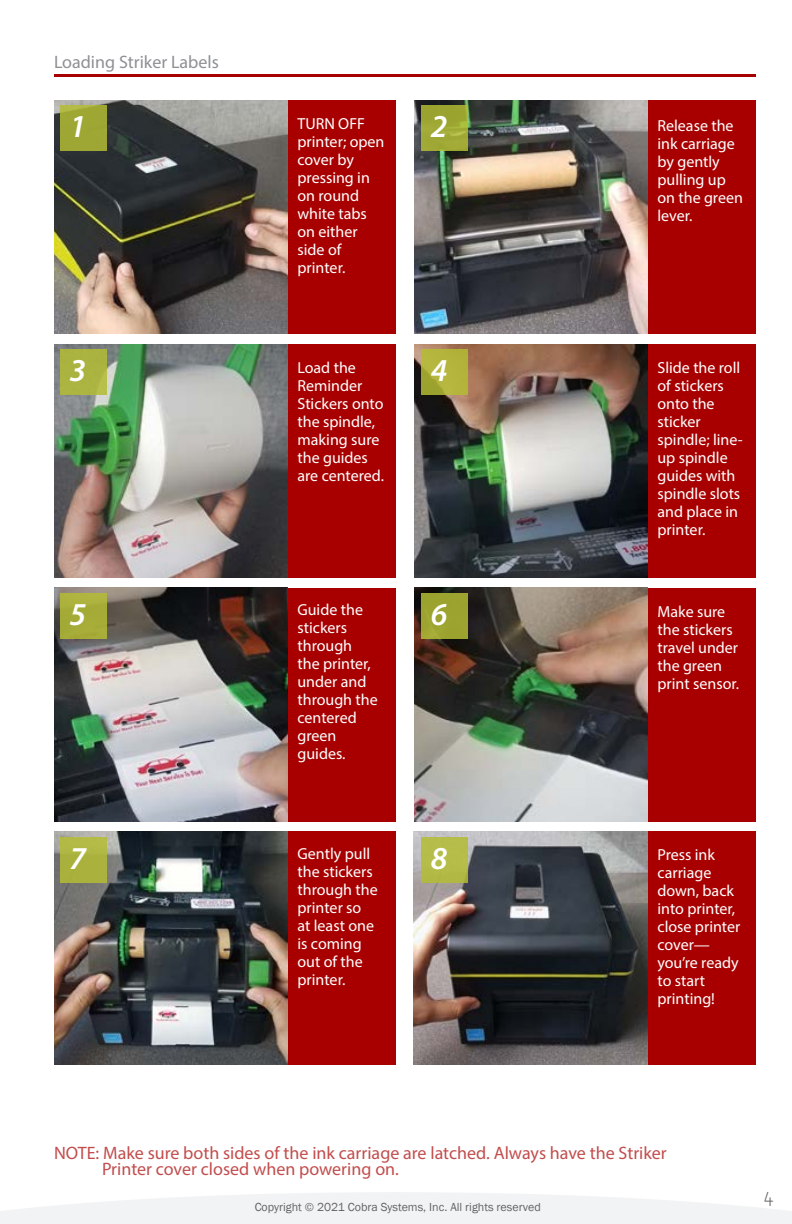
<style>
.page{position:relative;width:792px;height:1224px;background:#fff}
.page>*{position:absolute;margin:0;border:0;box-sizing:border-box;transform-origin:0 0}
.t1{font:italic 600 32px "Myriad Pro";color:#fff}
.t2{font:20px "Capsuula";color:#636366;scale:1.2 1}
.t3{font:18px/16px "Myriad Pro";color:#c24d4d}
.t4{font:18px "Myriad Pro";color:#8e9093}
.t5{font:16px/18px "Myriad Pro";color:#fff}
.t6{font:12px "Franklin Gothic";color:#636366}
</style>
<div class="page">
<div style="left:244px;top:100px;width:152px;height:234px;background:#a80000"></div>
<div style="left:604px;top:100px;width:152px;height:234px;background:#a80000"></div>
<div style="left:604px;top:344px;width:152px;height:234px;background:#a80000"></div>
<div style="left:604px;top:588px;width:152px;height:233px;background:#a80000"></div>
<div style="left:604px;top:831px;width:152px;height:234px;background:#a80000"></div>
<div style="left:244px;top:344px;width:152px;height:234px;background:#a80000"></div>
<div style="left:244px;top:588px;width:152px;height:233px;background:#a80000"></div>
<div style="left:244px;top:831px;width:152px;height:234px;background:#a80000"></div>
<img style="left:54px;top:100px;width:234px;height:234px">
<img style="left:414px;top:588px;width:234px;height:233px">
<img style="left:414px;top:100px;width:234px;height:234px">
<img style="left:54px;top:344px;width:234px;height:234px">
<img style="left:414px;top:344px;width:234px;height:234px">
<img style="left:54px;top:588px;width:234px;height:233px">
<img style="left:54px;top:831px;width:234px;height:234px">
<img style="left:414px;top:831px;width:233px;height:234px">
<svg style="left:0;top:1192px;width:792px;height:32px"></svg>
<hr style="left:54px;top:74px;width:702px;height:3px;background:#a80000">
<div style="left:60px;top:105px;width:47px;height:46px;background:#9fa734"></div>
<div style="left:60px;top:349px;width:47px;height:46px;background:#acb440"></div>
<div style="left:60px;top:593px;width:47px;height:46px;background:#a6ac37"></div>
<div style="left:60px;top:837px;width:47px;height:45px;background:#aab23e"></div>
<div style="left:422px;top:105px;width:46px;height:46px;background:#9fa834"></div>
<svg style="left:422px;top:349px;width:46px;height:46px;background:#b0b139"></svg>
<div style="left:422px;top:593px;width:46px;height:46px;background:#9ca32f"></div>
<div style="left:422px;top:837px;width:46px;height:45px;background:#b5bd49"></div>
<p class="t4" style="left:54px;top:50px;width:166px">Loading Striker Labels</p>
<p class="t1" style="left:70px;top:106px;width:18px">1</p>
<p class="t1" style="left:431px;top:106px;width:18px">2</p>
<p class="t5" style="left:298px;top:114px;width:89px">TURN OFF printer; open cover by pressing in on round white tabs on either side of printer.</p>
<p class="t5" style="left:658px;top:116px;width:87px">Release the ink carriage by gently pulling up on the green lever.</p>
<p class="t1" style="left:70px;top:350px;width:18px">3</p>
<p class="t5" style="left:298px;top:358px;width:88px">Load the<br>Reminder<br>Stickers onto the spindle, making sure the guides are centered.</p>
<p class="t1" style="left:431px;top:350px;width:18px">4</p>
<p class="t5" style="left:658px;top:358px;width:87px">Slide the roll of stickers onto the sticker spindle; line&shy;up spindle guides with spindle slots and place in printer.</p>
<p class="t1" style="left:70px;top:594px;width:18px">5</p>
<p class="t5" style="left:298px;top:600px;width:82px">Guide the stickers through the printer, under and through the centered green guides.</p>
<p class="t1" style="left:431px;top:594px;width:18px">6</p>
<p class="t5" style="left:658px;top:602px;width:83px">Make sure the stickers travel under the green print sensor.</p>
<p class="t1" style="left:70px;top:838px;width:18px">7</p>
<p class="t5" style="left:298px;top:844px;width:82px">Gently pull the stickers through the printer so at least one is coming out of the printer.</p>
<p class="t1" style="left:431px;top:838px;width:18px">8</p>
<p class="t5" style="left:658px;top:846px;width:84px">Press ink carriage down, back into printer, close printer cover— you’re ready to start printing!</p>
<p class="t3" style="left:102px;top:1144px;width:566px;text-indent:-48px">NOTE: Make sure both sides of the ink carriage are latched. Always have the Striker<br>Printer cover closed when powering on.</p>
<p class="t6" style="left:255px;top:1200px;width:288px">Copyright © 2021 Cobra Systems, Inc. All rights reserved</p>
<p class="t2" style="left:763px;top:1188px;width:10px">4</p>
</div>
